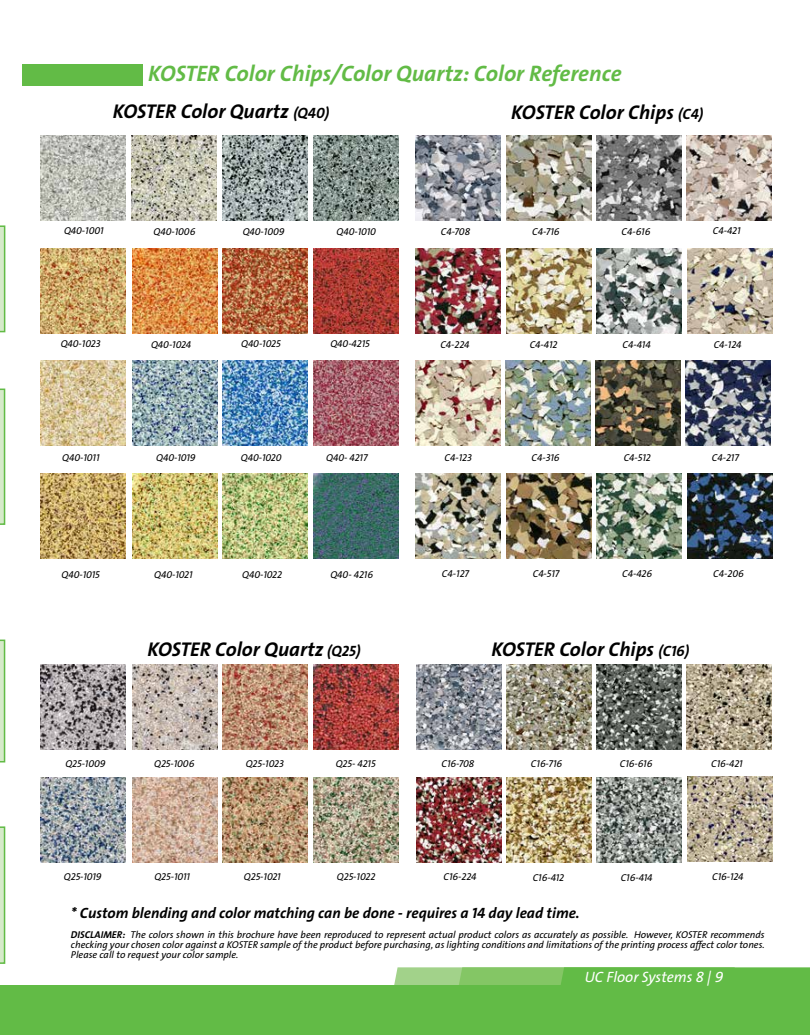
<style>
.page{position:relative;width:810px;height:1035px;background:#fff}
.page>*{position:absolute;margin:0;border:0;box-sizing:border-box;transform-origin:0 0}
.t1{font:22.5px "The Sans LP7 Bld IT";color:#62bb46}
.t2{font:20px "The Sans LP7 Bld IT";color:#000}
.t3{font:15px "The Sans LP7 Bld IT";color:#000}
.t4{font:15px "The Sans LP5 Plain IT";color:#fff}
.t5{font:10px/10px "The Sans LP5 Plain IT";color:#000;text-align:justify}
.s1{font-size:15px}
.s2{font-family:"The Sans LP7 Bld IT"}
</style>
<div class="page">
<svg style="left:394px;top:967px;width:416px;height:18px;background:#76c25a"></svg>
<img style="left:506px;top:136px;width:85px;height:85px">
<img style="left:507px;top:665px;width:85px;height:85px">
<img style="left:596px;top:135px;width:85px;height:85px">
<img style="left:597px;top:665px;width:85px;height:85px">
<img style="left:506px;top:248px;width:85px;height:85px">
<img style="left:507px;top:777px;width:85px;height:85px">
<img style="left:597px;top:248px;width:85px;height:85px">
<img style="left:597px;top:777px;width:85px;height:85px">
<img style="left:132px;top:136px;width:85px;height:85px">
<img style="left:132px;top:664px;width:85px;height:85px">
<img style="left:222px;top:136px;width:85px;height:85px">
<img style="left:313px;top:136px;width:85px;height:85px">
<img style="left:313px;top:248px;width:85px;height:85px">
<img style="left:222px;top:248px;width:85px;height:85px">
<img style="left:223px;top:777px;width:85px;height:85px">
<img style="left:313px;top:777px;width:85px;height:85px">
<img style="left:222px;top:665px;width:85px;height:85px">
<img style="left:313px;top:664px;width:85px;height:85px">
<img style="left:416px;top:248px;width:85px;height:85px">
<img style="left:416px;top:136px;width:85px;height:85px">
<img style="left:416px;top:665px;width:85px;height:85px">
<img style="left:416px;top:777px;width:85px;height:85px">
<img style="left:132px;top:777px;width:85px;height:85px">
<img style="left:40px;top:664px;width:85px;height:85px">
<img style="left:40px;top:777px;width:85px;height:85px">
<img style="left:687px;top:248px;width:85px;height:85px">
<img style="left:416px;top:361px;width:85px;height:85px">
<img style="left:506px;top:361px;width:85px;height:85px">
<img style="left:596px;top:361px;width:85px;height:85px">
<img style="left:686px;top:361px;width:85px;height:85px">
<img style="left:416px;top:473px;width:85px;height:85px">
<img style="left:597px;top:473px;width:85px;height:85px">
<img style="left:687px;top:473px;width:85px;height:85px">
<img style="left:687px;top:777px;width:85px;height:85px">
<img style="left:40px;top:136px;width:85px;height:85px">
<img style="left:40px;top:248px;width:85px;height:85px">
<img style="left:132px;top:248px;width:85px;height:85px">
<img style="left:40px;top:361px;width:85px;height:85px">
<img style="left:132px;top:361px;width:85px;height:85px">
<img style="left:222px;top:361px;width:85px;height:85px">
<img style="left:313px;top:361px;width:85px;height:85px">
<img style="left:40px;top:473px;width:85px;height:85px">
<img style="left:132px;top:473px;width:85px;height:85px">
<img style="left:223px;top:473px;width:85px;height:85px">
<img style="left:313px;top:473px;width:85px;height:85px">
<img style="left:687px;top:136px;width:85px;height:85px">
<img style="left:687px;top:664px;width:85px;height:85px">
<img style="left:506px;top:473px;width:85px;height:85px">
<div style="left:22px;top:64px;width:121px;height:21px;background:#62bb46"></div>
<svg style="left:0;top:826px;width:5px;height:138px"></svg>
<svg style="left:0;top:640px;width:5px;height:122px"></svg>
<svg style="left:0;top:389px;width:5px;height:136px"></svg>
<svg style="left:0;top:225px;width:5px;height:107px"></svg>
<div style="left:0;top:985px;width:810px;height:50px;background:#62bb46"></div>
<h1 class="t1" style="left:148px;top:59px;width:475px">KOSTER Color Chips/Color Quartz: Color Reference</h1>
<h2 class="t2" style="left:113px;top:98px;width:218px">KOSTER Color Quartz <span class="s1">(Q40)</span></h2>
<h2 class="t2" style="left:511px;top:99px;width:194px">KOSTER Color Chips <span class="s1">(C4)</span></h2>
<p class="t5" style="left:64px;top:226px;width:41px">Q40-1001</p>
<p class="t5" style="left:154px;top:227px;width:43px">Q40-1006</p>
<p class="t5" style="left:243px;top:227px;width:43px">Q40-1009</p>
<p class="t5" style="left:337px;top:227px;width:41px">Q40-1010</p>
<p class="t5" style="left:441px;top:227px;width:31px">C4-708</p>
<p class="t5" style="left:532px;top:227px;width:29px">C4-716</p>
<p class="t5" style="left:622px;top:227px;width:30px">C4-616</p>
<p class="t5" style="left:713px;top:226px;width:29px">C4-421</p>
<p class="t5" style="left:61px;top:339px;width:41px">Q40-1023</p>
<p class="t5" style="left:151px;top:339px;width:42px">Q40-1024</p>
<p class="t5" style="left:241px;top:339px;width:41px">Q40-1025</p>
<p class="t5" style="left:330px;top:339px;width:41px">Q40-4215</p>
<p class="t5" style="left:440px;top:339px;width:31px">C4-224</p>
<p class="t5" style="left:530px;top:340px;width:29px">C4-412</p>
<p class="t5" style="left:623px;top:340px;width:30px">C4-414</p>
<p class="t5" style="left:714px;top:340px;width:29px">C4-124</p>
<p class="t5" style="left:62px;top:453px;width:39px">Q40-1011</p>
<p class="t5" style="left:156px;top:453px;width:41px">Q40-1019</p>
<p class="t5" style="left:531px;top:453px;width:29px">C4-316</p>
<p class="t5" style="left:241px;top:453px;width:42px">Q40-1020</p>
<p class="t5" style="left:326px;top:453px;width:43px">Q40- 4217</p>
<p class="t5" style="left:445px;top:453px;width:29px">C4-123</p>
<p class="t5" style="left:624px;top:453px;width:29px">C4-512</p>
<p class="t5" style="left:712px;top:453px;width:28px">C4-217</p>
<p class="t5" style="left:61px;top:570px;width:40px">Q40-1015</p>
<p class="t5" style="left:65px;top:759px;width:42px">Q25-1009</p>
<p class="t5" style="left:154px;top:570px;width:40px">Q40-1021</p>
<p class="t5" style="left:242px;top:570px;width:41px">Q40-1022</p>
<p class="t5" style="left:330px;top:569px;width:44px">Q40- 4216</p>
<p class="t5" style="left:442px;top:569px;width:28px">C4-127</p>
<p class="t5" style="left:533px;top:569px;width:28px">C4-517</p>
<p class="t5" style="left:622px;top:569px;width:31px">C4-426</p>
<p class="t5" style="left:713px;top:569px;width:32px">C4-206</p>
<h2 class="t2" style="left:147px;top:637px;width:215px">KOSTER Color Quartz <span class="s1">(Q25)</span></h2>
<h2 class="t2" style="left:491px;top:637px;width:199px">KOSTER Color Chips <span class="s1">(C16)</span></h2>
<p class="t5" style="left:154px;top:759px;width:42px">Q25-1006</p>
<p class="t5" style="left:246px;top:759px;width:40px">Q25-1023</p>
<p class="t5" style="left:336px;top:759px;width:41px">Q25- 4215</p>
<p class="t5" style="left:441px;top:759px;width:34px">C16-708</p>
<p class="t5" style="left:531px;top:759px;width:33px">C16-716</p>
<p class="t5" style="left:620px;top:759px;width:34px">C16-616</p>
<p class="t5" style="left:711px;top:759px;width:33px">C16-421</p>
<p class="t5" style="left:154px;top:872px;width:37px">Q25-1011</p>
<p class="t5" style="left:244px;top:872px;width:38px">Q25-1021</p>
<p class="t5" style="left:337px;top:872px;width:40px">Q25-1022</p>
<p class="t5" style="left:533px;top:872px;width:33px">C16-412</p>
<p class="t5" style="left:621px;top:873px;width:33px">C16-414</p>
<p class="t5" style="left:443px;top:872px;width:34px">C16-224</p>
<h3 class="t3" style="left:71px;top:903px;width:510px">* Custom blending and color matching can be done - requires a 14 day lead time.</h3>
<p class="t5" style="left:71px;top:930px;width:695px"><span class="s2">DISCLAIMER:</span> The colors shown in this brochure have been reproduced to represent actual product colors as accurately as possible. However, KOSTER recommends checking your chosen color against a KOSTER sample of the product before purchasing, as lighting conditions and limitations of the printing process affect color tones.<br>Please call to request your color sample.</p>
<p class="t5" style="left:712px;top:872px;width:33px">C16-124</p>
<p class="t5" style="left:64px;top:872px;width:39px">Q25-1019</p>
<h3 class="t4" style="left:585px;top:967px;width:140px">UC Floor Systems 8 | 9</h3>
</div>
